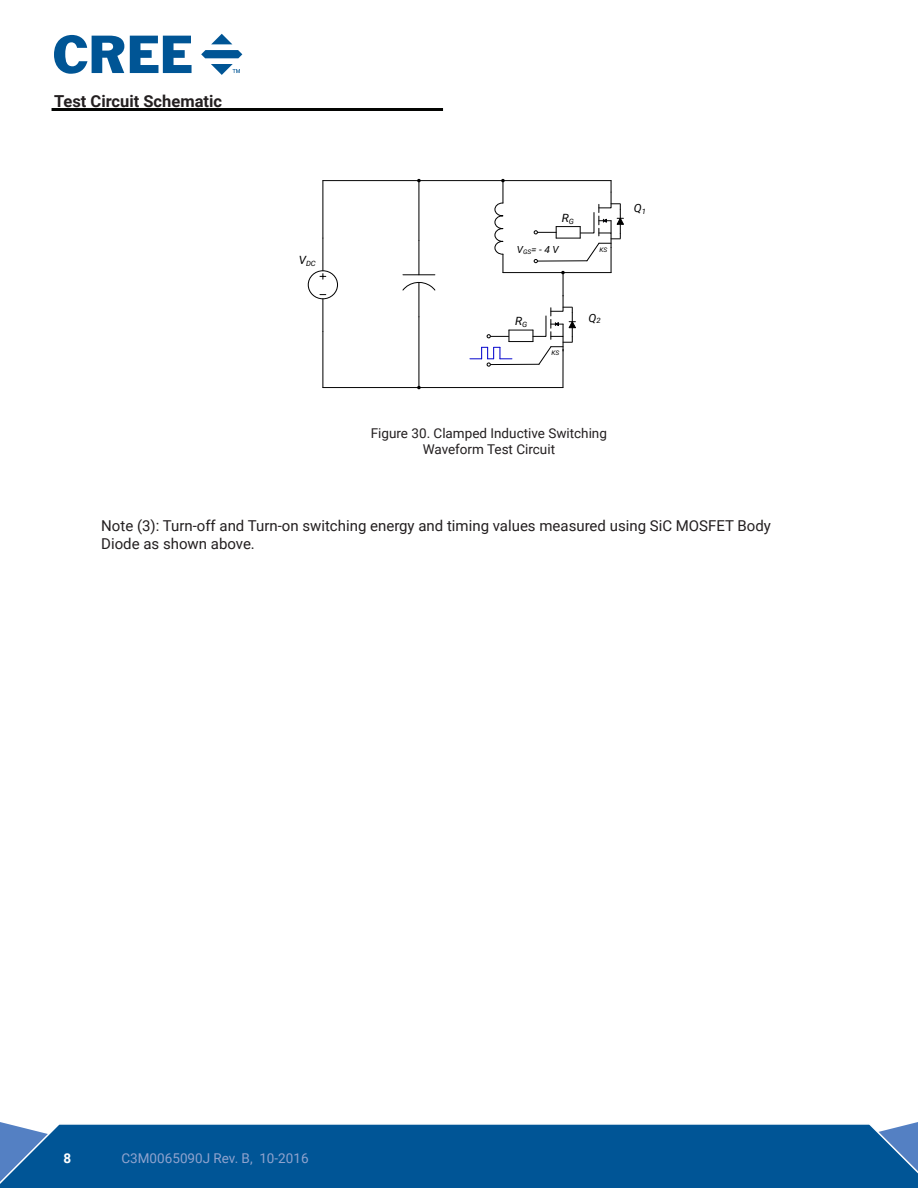
<style>
.page{position:relative;width:918px;height:1188px;background:#fff}
.page>*{position:absolute;margin:0;border:0;box-sizing:border-box;transform-origin:0 0}
.t1{font:700 16.5px "Roboto";color:#231f20}
.t2{font:15px/18px "Roboto";color:#231f20}
.t3{font:13.5px "Roboto";color:#231f20}
.t4{font:13.5px "Roboto";color:#90a3ce}
.t5{font:700 13.5px "Roboto";color:#fff}
.t6{font:italic 11.4px "Roboto";color:#000;scale:1.04 1}
.t7{font:italic 9.75px "Roboto";color:#000;scale:1.04 1}
.t8{font:italic 7.35px "Roboto";color:#000;scale:1.04 1}
.t9{font:italic 6.3px "Roboto";color:#000;scale:1.04 1}
</style>
<div class="page">
<svg style="left:0;top:1122px;width:918px;height:66px;background:#0f5f9c"></svg>
<svg style="left:54px;top:35px;width:70px;height:39px"></svg>
<svg style="left:130px;top:36px;width:62px;height:37px"></svg>
<svg style="left:211px;top:34px;width:21px;height:10px"></svg>
<svg style="left:201px;top:50px;width:41px;height:8px"></svg>
<svg style="left:211px;top:64px;width:29px;height:10px"></svg>
<hr style="left:52px;top:108px;width:391px;height:3px;background:#040503">
<hr style="left:323px;top:387px;width:240px;height:1px;background:#000">
<hr style="left:322px;top:332px;width:1px;height:56px;background:#000">
<hr style="left:418px;top:181px;width:1px;height:59px;background:#000">
<hr style="left:562px;top:349px;width:2px;height:39px;background:#000">
<svg style="left:402px;top:274px;width:34px;height:17px"></svg>
<hr style="left:418px;top:282px;width:1px;height:35px;background:#000">
<hr style="left:418px;top:240px;width:1px;height:35px;background:#000">
<hr style="left:322px;top:238px;width:1px;height:33px;background:#000">
<hr style="left:322px;top:299px;width:1px;height:33px;background:#000">
<svg style="left:307px;top:270px;width:31px;height:29px"></svg>
<hr style="left:418px;top:317px;width:1px;height:71px;background:#000">
<hr style="left:323px;top:180px;width:288px;height:1px;background:#000">
<hr style="left:322px;top:181px;width:1px;height:57px;background:#000">
<svg style="left:470px;top:179px;width:154px;height:188px"></svg>
<p class="t1" style="left:54px;top:89px;width:170px">Test Circuit Schematic</p>
<p class="t8" style="left:299px;top:258px;width:18px"><sup>V</sup>DC</p>
<p class="t6" style="left:562px;top:210px;width:13px">R<sub>G</sub></p>
<p class="t7" style="left:517px;top:242px;width:42px">V<sub>GS</sub>= - 4 V</p>
<p class="t9" style="left:600px;top:245px;width:9px">KS</p>
<p class="t6" style="left:515px;top:313px;width:13px">R<sub>G</sub></p>
<p class="t9" style="left:552px;top:348px;width:9px">KS</p>
<p class="t6" style="left:588px;top:310px;width:13px">Q<sub>2</sub></p>
<p class="t6" style="left:634px;top:200px;width:13px">Q<sub>1</sub></p>
<p class="t3" style="left:371px;top:423px;width:238px">Figure 30. Clamped Inductive Switching</p>
<p class="t3" style="left:423px;top:440px;width:134px">Waveform Test Circuit</p>
<p class="t2" style="left:101px;top:516px;width:671px">Note (3): Turn-off and Turn-on switching energy and timing values measured using SiC MOSFET Body<br>Diode as shown above.</p>
<p class="t5" style="left:64px;top:1148px;width:9px">8</p>
<p class="t4" style="left:122px;top:1148px;width:189px">C3M0065090J Rev. B, 10-2016</p>
</div>
